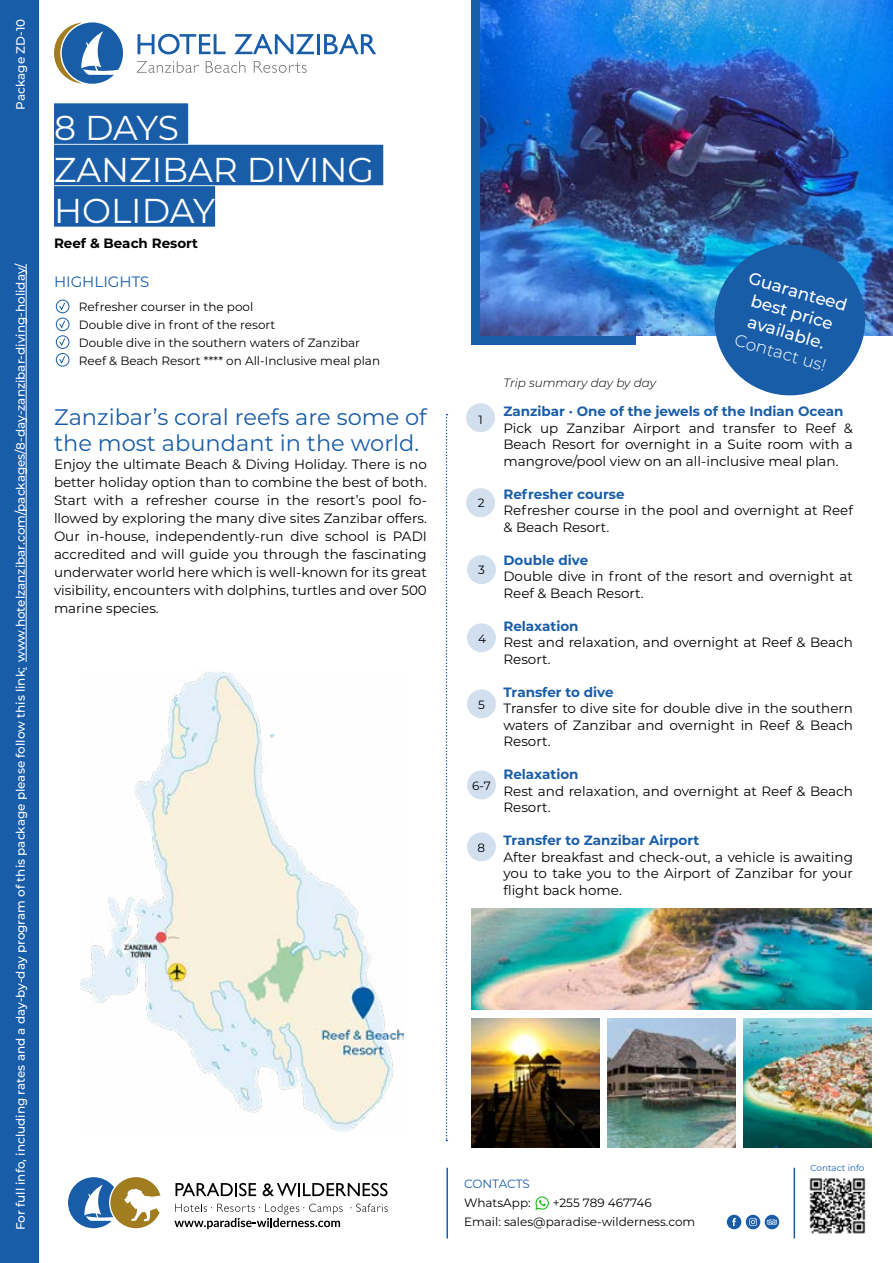
<style>
.page{position:relative;width:893px;height:1263px;background:#fff}
.page>*{position:absolute;margin:0;border:0;box-sizing:border-box;transform-origin:0 0}
.t1{font:34.5px/41.4px "Montserrat";color:#fff}
.t2{font:22.5px/25.5px "Montserrat";color:#195da9}
.t3{font:500 16.95px/21.1px "Montserrat";color:#fff;text-align:center}
.t4{font:300 16.95px "Montserrat";color:#fff}
.t5{font:15px "Montserrat";color:#195da9}
.t6{font:13.5px/16.5px "Montserrat";color:#000;text-align:justify}
.t7{font:700 13.5px "Montserrat";color:#195da9}
.t8{font:700 13.5px "Montserrat";color:#000}
.t9{font:12px/18px "Montserrat";color:#000}
.t10{font:500 12px "Montserrat";color:#fff}
.t11{font:italic 300 12px "Montserrat";color:#000}
.t12{font:12px "Montserrat";letter-spacing:-.01em;color:#195da9}
.t13{font:8.85px "Montserrat";color:#195da9}
</style>
<div class="page">
<div style="left:471px;top:0;width:164px;height:344px;background:#195da9"></div>
<img style="left:481px;top:0;width:412px;height:336px">
<div style="left:0;top:0;width:38px;height:1263px;background:#195da9"></div>
<div style="left:54px;top:103px;width:134px;height:41px;background:#195da9"></div>
<div style="left:54px;top:145px;width:329px;height:40px;background:#195da9"></div>
<div style="left:54px;top:186px;width:161px;height:41px;background:#195da9"></div>
<svg style="left:446px;top:414px;width:1px;height:727px"></svg>
<svg style="left:59px;top:302px;width:6px;height:9px"></svg>
<div style="left:56px;top:300px;width:13px;height:13px;border:1px solid #195da9;border-radius:50%"></div>
<svg style="left:59px;top:320px;width:6px;height:9px"></svg>
<div style="left:56px;top:318px;width:13px;height:13px;border:1px solid #195da9;border-radius:50%"></div>
<svg style="left:59px;top:338px;width:6px;height:8px"></svg>
<div style="left:56px;top:335px;width:13px;height:14px;border:1px solid #195da9;border-radius:50%"></div>
<svg style="left:59px;top:356px;width:6px;height:8px"></svg>
<div style="left:56px;top:353px;width:13px;height:13px;border:1px solid #195da9;border-radius:50%"></div>
<img style="left:81px;top:672px;width:322px;height:460px">
<div style="left:466px;top:403px;width:29px;height:29px;background:#d1dfee;border-radius:50%"></div>
<div style="left:466px;top:488px;width:29px;height:29px;background:#d1dfee;border-radius:50%"></div>
<div style="left:467px;top:555px;width:29px;height:29px;background:#d1dfee;border-radius:50%"></div>
<div style="left:467px;top:623px;width:29px;height:29px;background:#d1dfee;border-radius:50%"></div>
<div style="left:467px;top:689px;width:29px;height:29px;background:#d1dfee;border-radius:50%"></div>
<div style="left:467px;top:770px;width:29px;height:29px;background:#d1dfee;border-radius:50%"></div>
<div style="left:467px;top:832px;width:29px;height:29px;background:#d1dfee;border-radius:50%"></div>
<hr style="left:26px;top:264px;width:1px;height:398px;background:#fff">
<svg style="left:706px;top:236px;width:168px;height:160px;background:#397bbb"></svg>
<svg style="left:727px;top:1215px;width:52px;height:14px"></svg>
<svg style="left:535px;top:1196px;width:14px;height:14px"></svg>
<hr style="left:446px;top:1168px;width:2px;height:70px;background:#195da9">
<hr style="left:794px;top:1168px;width:1px;height:70px;background:#195da9">
<svg style="left:68px;top:1177px;width:92px;height:51px"></svg>
<svg style="left:176px;top:1183px;width:80px;height:13px"></svg>
<svg style="left:263px;top:1183px;width:125px;height:13px"></svg>
<svg style="left:350px;top:1203px;width:38px;height:9px"></svg>
<svg style="left:174px;top:1203px;width:169px;height:26px"></svg>
<img style="left:809px;top:1178px;width:57px;height:56px">
<img style="left:471px;top:1018px;width:128px;height:129px">
<img style="left:471px;top:908px;width:401px;height:102px">
<img style="left:607px;top:1018px;width:128px;height:129px">
<img style="left:744px;top:1018px;width:128px;height:129px">
<svg style="left:138px;top:34px;width:88px;height:20px"></svg>
<svg style="left:234px;top:34px;width:80px;height:20px"></svg>
<hr style="left:317px;top:34px;width:3px;height:20px;background:#195da9">
<svg style="left:324px;top:34px;width:52px;height:20px"></svg>
<svg style="left:54px;top:22px;width:69px;height:62px"></svg>
<svg style="left:137px;top:61px;width:62px;height:12px"></svg>
<svg style="left:206px;top:61px;width:39px;height:12px"></svg>
<svg style="left:254px;top:61px;width:53px;height:12px"></svg>
<p class="t10" style="left:12px;top:110px;width:92px;rotate:-90deg">Package ZD-10</p>
<h1 class="t1" style="left:54px;top:106px;width:322px">8 DAYS<br>ZANZIBAR DIVING<br>HOLIDAY</h1>
<p class="t8" style="left:54px;top:233px;width:146px">Reef &amp; Beach Resort</p>
<p class="t5" style="left:54px;top:272px;width:97px">HIGHLIGHTS</p>
<p class="t10" style="left:12px;top:1230px;width:969px;rotate:-90deg">For full info, including rates and a day-by-day program of this package please follow this link: www.hotelzanzibar.com/packages/8-day-zanzibar-diving-holiday/</p>
<p class="t3" style="left:752px;top:267px;width:103px;rotate:16deg">Guaranteed best price available.</p>
<p class="t9" style="left:79px;top:297px;width:303px">Refresher courser in the pool<br>Double dive in front of the resort<br>Double dive in the southern waters of Zanzibar Reef &amp; Beach Resort **** on All-Inclusive meal plan</p>
<p class="t4" style="left:738px;top:328px;width:96px;rotate:16deg">Contact us!</p>
<p class="t11" style="left:503px;top:375px;width:154px">Trip summary day by day</p>
<p class="t7" style="left:503px;top:402px;width:341px">Zanzibar · One of the jewels of the Indian Ocean</p>
<p class="t6" style="left:503px;top:419px;width:351px">Pick up Zanzibar Airport and transfer to Reef &amp; Beach Resort for overnight in a Suite room with a mangrove/pool view on an all-inclusive meal plan.</p>
<p class="t7" style="left:503px;top:484px;width:123px">Refresher course</p>
<p class="t6" style="left:503px;top:502px;width:351px">Refresher course in the pool and overnight at Reef &amp; Beach Resort.</p>
<p class="t7" style="left:503px;top:550px;width:86px">Double dive</p>
<p class="t6" style="left:503px;top:568px;width:351px">Double dive in front of the resort and overnight at<br>Reef &amp; Beach Resort.</p>
<p class="t7" style="left:503px;top:616px;width:77px">Relaxation</p>
<p class="t6" style="left:503px;top:634px;width:351px">Rest and relaxation, and overnight at Reef &amp; Beach<br>Resort.</p>
<p class="t7" style="left:503px;top:682px;width:112px">Transfer to dive</p>
<p class="t6" style="left:503px;top:700px;width:351px">Transfer to dive site for double dive in the southern waters of Zanzibar and overnight in Reef &amp; Beach Resort.</p>
<p class="t7" style="left:503px;top:765px;width:77px">Relaxation</p>
<p class="t6" style="left:503px;top:782px;width:351px">Rest and relaxation, and overnight at Reef &amp; Beach<br>Resort.</p>
<p class="t7" style="left:503px;top:831px;width:197px">Transfer to Zanzibar Airport</p>
<p class="t6" style="left:503px;top:848px;width:351px">After breakfast and check-out, a vehicle is awaiting you to take you to the Airport of Zanzibar for your flight back home.</p>
<h2 class="t2" style="left:54px;top:403px;width:374px">Zanzibar’s coral reefs are some of the most abundant in the world.</h2>
<p class="t6" style="left:54px;top:454px;width:374px;line-height:18px">Enjoy the ultimate Beach &amp; Diving Holiday. There is no better holiday option than to combine the best of both.<br>Start with a refresher course in the resort’s pool fo&shy;llowed by exploring the many dive sites Zanzibar offers.<br>Our in-house, independently-run dive school is PADI accredited and will guide you through the fascinating underwater world here which is well-known for its great visibility, encounters with dolphins, turtles and over 500 marine species.</p>
<p class="t9" style="left:478px;top:410px;width:6px">1</p>
<p class="t9" style="left:478px;top:494px;width:8px">2</p>
<p class="t9" style="left:478px;top:561px;width:8px">3</p>
<p class="t9" style="left:478px;top:629px;width:9px">4</p>
<p class="t9" style="left:478px;top:695px;width:8px">5</p>
<p class="t9" style="left:472px;top:776px;width:20px">6-7</p>
<p class="t9" style="left:478px;top:838px;width:9px">8</p>
<p class="t13" style="left:810px;top:1161px;width:55px">Contact info</p>
<p class="t12" style="left:464px;top:1176px;width:67px">CONTACTS</p>
<p class="t9" style="left:464px;top:1193px;width:68px">WhatsApp:</p>
<p class="t9" style="left:464px;top:1193px;width:233px;line-height:18.9px;text-indent:89px">+255 789 467746<br>Email: sales@paradise-wilderness.com</p>
</div>
